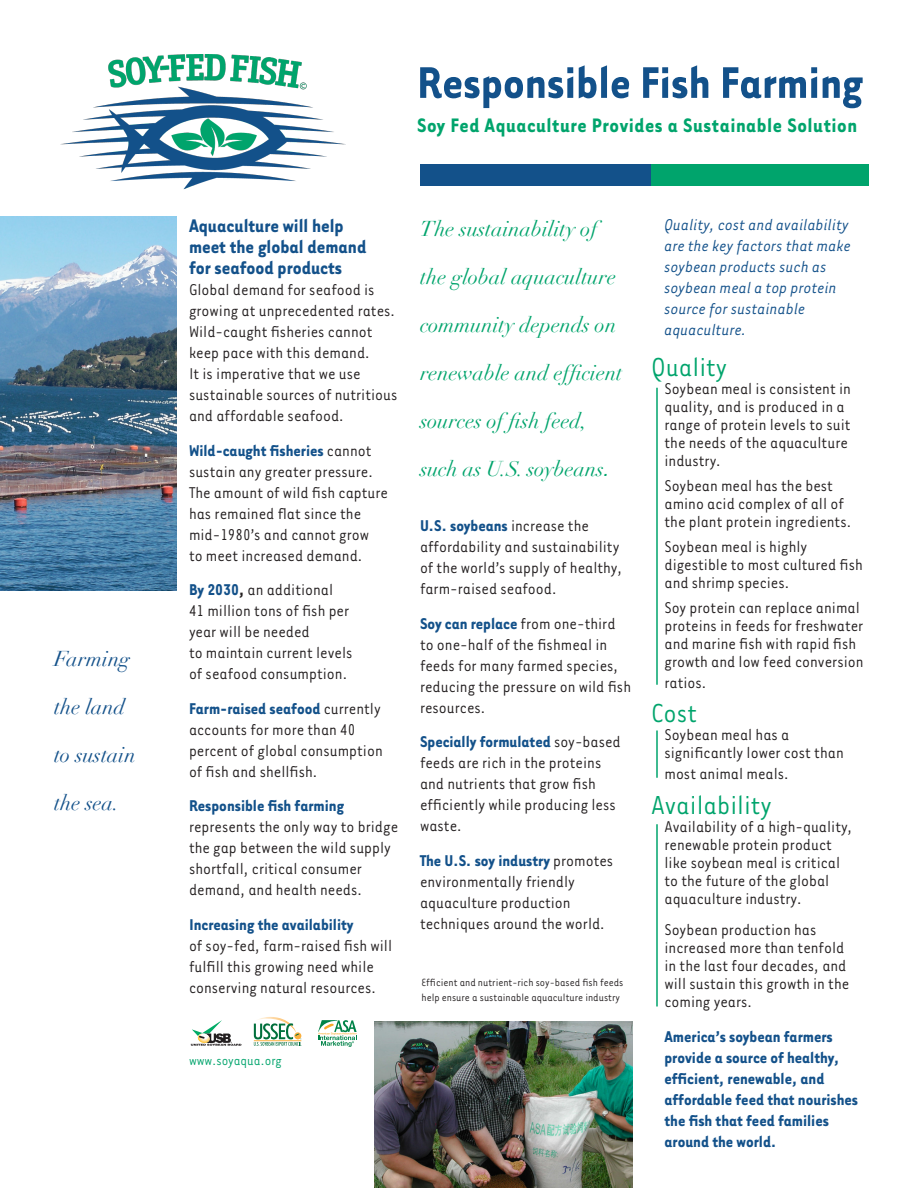
<style>
.page{position:relative;width:918px;height:1188px;background:#fff}
.page>*{position:absolute;margin:0;border:0;box-sizing:border-box;transform-origin:0 0}
.t1{font:700 51px "Tarzana Narrow";color:#13518a}
.t2{font:30px "Tarzana Narrow";color:#00a46c}
.t3{font:700 22.5px "Tarzana Narrow";letter-spacing:.025em;color:#00a46c}
.t4{font:italic 21px "Didot";color:#00a46c}
.t5{font:700 21px/21px "Tarzana Narrow";color:#13518a}
.t6{font:italic 21px "Didot";color:#13518a}
.t7{font:18px/21px "Tarzana Narrow";color:#231f20}
.t8{font:700 18px/21px "Tarzana Narrow";color:#13518a}
.t9{font:italic 18px/21px "Tarzana Narrow";color:#13518a}
.t10{font:15px "Tarzana Narrow";color:#00a46c}
.t11{font:12px/15px "Tarzana Narrow";color:#231f20}
.s1{font-weight:700;color:#13518a}
.s2{font-weight:700}
.s3{font-family:"Tarzana Narrow";font-size:24px}
</style>
<div class="page">
<hr style="left:656px;top:388px;width:2px;height:297px;background:#00a46c">
<hr style="left:656px;top:730px;width:2px;height:48px;background:#00a46c">
<hr style="left:656px;top:824px;width:2px;height:182px;background:#00a46c">
<svg style="left:191px;top:1020px;width:51px;height:26px"></svg>
<svg style="left:318px;top:1020px;width:39px;height:27px"></svg>
<svg style="left:254px;top:1017px;width:47px;height:29px"></svg>
<img style="left:0;top:216px;width:177px;height:375px">
<img style="left:375px;top:1022px;width:258px;height:166px">
<div style="left:651px;top:164px;width:217px;height:22px;background:#00a46c"></div>
<div style="left:420px;top:164px;width:231px;height:22px;background:#13518a"></div>
<img style="left:60px;top:54px;width:286px;height:136px">
<p class="t6" style="left:54px;top:645px;width:78px">Farming</p>
<p class="t6" style="left:54px;top:693px;width:73px">the land</p>
<p class="t6" style="left:54px;top:741px;width:83px">to sustain</p>
<p class="t6" style="left:54px;top:789px;width:66px">the sea.</p>
<p class="t1" style="left:417px;top:51px;width:447px">Responsible Fish Farming</p>
<p class="t3" style="left:417px;top:112px;width:442px">Soy Fed Aquaculture Provides a Sustainable Solution</p>
<p class="t5" style="left:189px;top:214px;width:179px">Aquaculture will help meet the global demand for seafood products</p>
<p class="t7" style="left:189px;top:279px;width:208px">Global demand for seafood is growing at unprecedented rates.</p>
<p class="t7" style="left:189px;top:321px;width:210px">Wild-caught fisheries cannot keep pace with this demand.<br>It is imperative that we use sustainable sources of nutritious and affordable seafood.</p>
<p class="t7" style="left:189px;top:439px;width:201px"><span class="s1">Wild-caught fisheries</span> cannot sustain any greater pressure.<br>The amount of wild fish capture has remained flat since the mid-1980’s and cannot grow<br>to meet increased demand.</p>
<p class="t7" style="left:189px;top:579px;width:165px"><span class="s1">By 2030</span><span class="s2">,</span> an additional<br>41 million tons of fish per year will be needed<br>to maintain current levels of seafood consumption.</p>
<p class="t7" style="left:189px;top:697px;width:195px"><span class="s1">Farm-raised seafood</span> currently accounts for more than 40 percent of global consumption of fish and shellfish.</p>
<p class="t7" style="left:189px;top:795px;width:211px"><span class="s1">Responsible fish farming </span>represents the only way to bridge the gap between the wild supply shortfall, critical consumer demand, and health needs.</p>
<p class="t7" style="left:189px;top:913px;width:205px"><span class="s1">Increasing the availability<br></span>of soy-fed, farm-raised fish will fulfill this growing need while conserving natural resources.</p>
<p class="t4" style="left:420px;top:216px;width:179px">The sustainability of</p>
<p class="t4" style="left:420px;top:264px;width:197px">the global aquaculture</p>
<p class="t4" style="left:420px;top:312px;width:198px">community depends on</p>
<p class="t4" style="left:420px;top:360px;width:204px">renewable and efficient</p>
<p class="t4" style="left:420px;top:408px;width:168px">sources of fish feed,</p>
<p class="t4" style="left:420px;top:456px;width:192px">such as U.S. soybeans<span class="s3">.</span></p>
<p class="t7" style="left:420px;top:515px;width:204px"><span class="s1">U.S. soybeans</span> increase the affordability and sustainability of the world’s supply of healthy, farm-raised seafood.</p>
<p class="t7" style="left:420px;top:612px;width:213px"><span class="s1">Soy can replace</span> from one-third to one-half of the fishmeal in feeds for many farmed species, reducing the pressure on wild fish resources.</p>
<p class="t7" style="left:420px;top:731px;width:202px"><span class="s1">Specially formulated</span> soy-based feeds are rich in the proteins and nutrients that grow fish efficiently while producing less waste.</p>
<p class="t7" style="left:420px;top:849px;width:195px"><span class="s1">The U.S. soy industry</span> promotes environmentally friendly aquaculture production techniques around the world.</p>
<p class="t11" style="left:422px;top:974px;width:203px">Efficient and nutrient-rich soy-based fish feeds help ensure a sustainable aquaculture industry</p>
<p class="t10" style="left:189px;top:1051px;width:94px">www.soyaqua.org</p>
<p class="t9" style="left:664px;top:213px;width:188px">Quality, cost and availability are the key factors that make soybean products such as soybean meal a top protein source for sustainable aquaculture.</p>
<p class="t2" style="left:651px;top:349px;width:78px">Quality</p>
<p class="t7" style="left:664px;top:379px;width:188px;line-height:18px">Soybean meal is consistent in quality, and is produced in a range of protein levels to suit the needs of the aquaculture industry.</p>
<p class="t7" style="left:664px;top:476px;width:189px;line-height:18px">Soybean meal has the best amino acid complex of all of the plant protein ingredients.</p>
<p class="t7" style="left:664px;top:537px;width:200px;line-height:18px">Soybean meal is highly digestible to most cultured fish and shrimp species.</p>
<p class="t7" style="left:664px;top:597px;width:201px;line-height:18px">Soy protein can replace animal proteins in feeds for freshwater and marine fish with rapid fish growth and low feed conversion</p>
<p class="t7" style="left:664px;top:671px;width:44px">ratios.</p>
<p class="t2" style="left:651px;top:695px;width:48px">Cost</p>
<p class="t7" style="left:664px;top:725px;width:181px;line-height:18px">Soybean meal has a significantly lower cost than</p>
<p class="t7" style="left:664px;top:762px;width:126px">most animal meals.</p>
<p class="t2" style="left:651px;top:786px;width:122px">Availability</p>
<p class="t7" style="left:664px;top:816px;width:189px;line-height:18px">Availability of a high-quality, renewable protein product like soybean meal is critical to the future of the global aquaculture industry.</p>
<p class="t7" style="left:664px;top:920px;width:186px;line-height:18px">Soybean production has increased more than tenfold in the last four decades, and will sustain this growth in the coming years.</p>
<p class="t8" style="left:664px;top:1025px;width:195px">America’s soybean farmers provide a source of healthy, efficient, renewable, and affordable feed that nourishes the fish that feed families around the world.</p>
</div>
